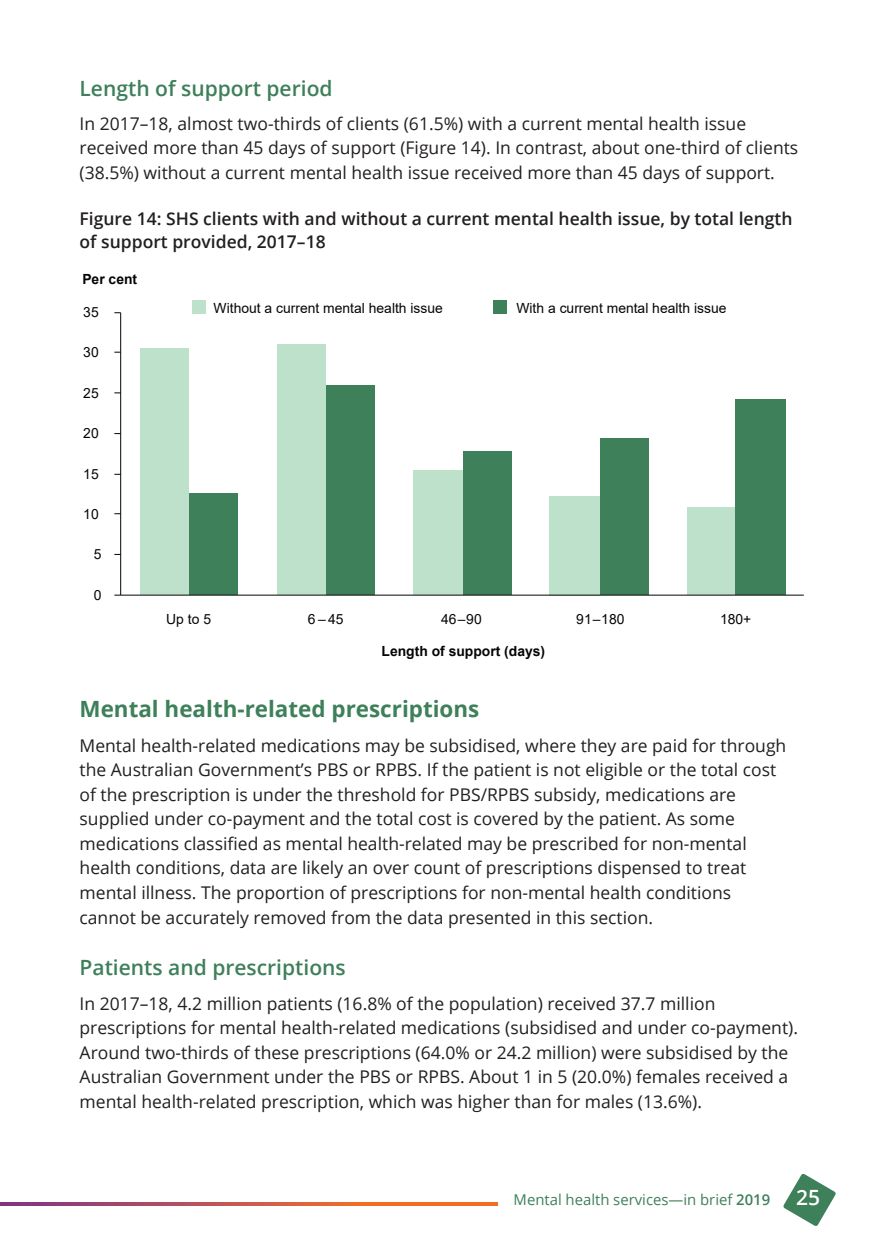
<style>
.page{position:relative;width:874px;height:1241px;background:#fff}
.page>*{position:absolute;margin:0;border:0;box-sizing:border-box;transform-origin:0 0}
.t1{font:700 22.4px "Open Sans";color:#3e805a}
.t2{font:600 21px "Open Sans";color:#3e805a}
.Body{font:17.5px/24.5px "Open Sans";color:#231f20}
.Figure_Head{font:600 17.5px/22.4px "Open Sans";color:#231f20}
.t3{font:14.88px "Open Sans";color:#3e805a}
.t4{font:14px "Arial";color:#050504}
.t5{font:700 14px "Arial";color:#050504}
.s1{font-weight:600}
.s2{font-weight:600;font-size:21px;color:#fff}
</style>
<div class="page">
<svg style="left:783px;top:1174px;width:53px;height:52px"></svg>
<svg style="left:0;top:1202px;width:497px;height:2px"></svg>
<div style="left:192px;top:300px;width:14px;height:14px;background:#bde1ca"></div>
<div style="left:493px;top:300px;width:14px;height:14px;background:#3e805a"></div>
<div style="left:141px;top:348px;width:48px;height:247px;background:#bde1ca"></div>
<div style="left:277px;top:344px;width:49px;height:251px;background:#bde1ca"></div>
<div style="left:413px;top:470px;width:50px;height:125px;background:#bde1ca"></div>
<div style="left:549px;top:496px;width:50px;height:99px;background:#bde1ca"></div>
<div style="left:686px;top:507px;width:49px;height:88px;background:#bde1ca"></div>
<div style="left:189px;top:493px;width:48px;height:102px;background:#3e805a"></div>
<div style="left:326px;top:385px;width:48px;height:210px;background:#3e805a"></div>
<div style="left:463px;top:451px;width:48px;height:144px;background:#3e805a"></div>
<div style="left:599px;top:438px;width:49px;height:157px;background:#3e805a"></div>
<div style="left:735px;top:399px;width:50px;height:196px;background:#3e805a"></div>
<hr style="left:120px;top:313px;width:1px;height:282px;background:#050504">
<hr style="left:121px;top:594px;width:682px;height:1px;background:#050504">
<h3 class="t2" style="left:79px;top:73px;width:254px">Length of support period</h3>
<p class="Body" style="left:79px;top:111px;width:719px">In 2017–18, almost two-thirds of clients (61.5%) with a current mental health issue received more than 45 days of support (Figure 14). In contrast, about one-third of clients (38.5%) without a current mental health issue received more than 45 days of support.</p>
<p class="Figure_Head" style="left:79px;top:207px;width:714px">Figure 14: SHS clients with and without a current mental health issue, by total length of support provided, 2017–18</p>
<p class="t5" style="left:82px;top:269px;width:56px">Per cent</p>
<p class="t4" style="left:83px;top:302px;width:17px">35</p>
<p class="t4" style="left:83px;top:343px;width:17px">30</p>
<p class="t4" style="left:83px;top:383px;width:17px">25</p>
<p class="t4" style="left:83px;top:423px;width:17px">20</p>
<p class="t4" style="left:83px;top:464px;width:17px">15</p>
<p class="t4" style="left:83px;top:504px;width:17px">10</p>
<p class="t4" style="left:94px;top:545px;width:9px">5</p>
<p class="t4" style="left:94px;top:585px;width:9px">0</p>
<p class="t4" style="left:213px;top:299px;width:231px">Without a current mental health issue</p>
<p class="t4" style="left:516px;top:299px;width:211px">With a current mental health issue</p>
<p class="t4" style="left:166px;top:609px;width:46px">Up to 5</p>
<p class="t4" style="left:308px;top:609px;width:37px">6–45</p>
<p class="t4" style="left:441px;top:609px;width:42px">46–90</p>
<p class="t4" style="left:576px;top:609px;width:50px">91–180</p>
<p class="t4" style="left:719px;top:609px;width:33px">180+</p>
<p class="t5" style="left:381px;top:641px;width:165px">Length of support (days)</p>
<h2 class="t1" style="left:79px;top:693px;width:401px">Mental health-related prescriptions</h2>
<p class="Body" style="left:79px;top:732px;width:708px">Mental health-related medications may be subsidised, where they are paid for through the Australian Government’s PBS or RPBS. If the patient is not eligible or the total cost of the prescription is under the threshold for PBS/RPBS subsidy, medications are supplied under co-payment and the total cost is covered by the patient. As some medications classified as mental health-related may be prescribed for non-mental health conditions, data are likely an over count of prescriptions dispensed to treat mental illness. The proportion of prescriptions for non-mental health conditions cannot be accurately removed from the data presented in this section.</p>
<h3 class="t2" style="left:79px;top:953px;width:267px">Patients and prescriptions</h3>
<p class="Body" style="left:79px;top:990px;width:717px">In 2017–18, 4.2 million patients (16.8% of the population) received 37.7 million prescriptions for mental health-related medications (subsidised and under co-payment).<br>Around two-thirds of these prescriptions (64.0% or 24.2 million) were subsidised by the Australian Government under the PBS or RPBS. About 1 in 5 (20.0%) females received a mental health-related prescription, which was higher than for males (13.6%).</p>
<p class="t3" style="left:513px;top:1189px;width:308px">Mental health services—in brief <span class="s1">2019</span> <span class="s2">25</span></p>
</div>
